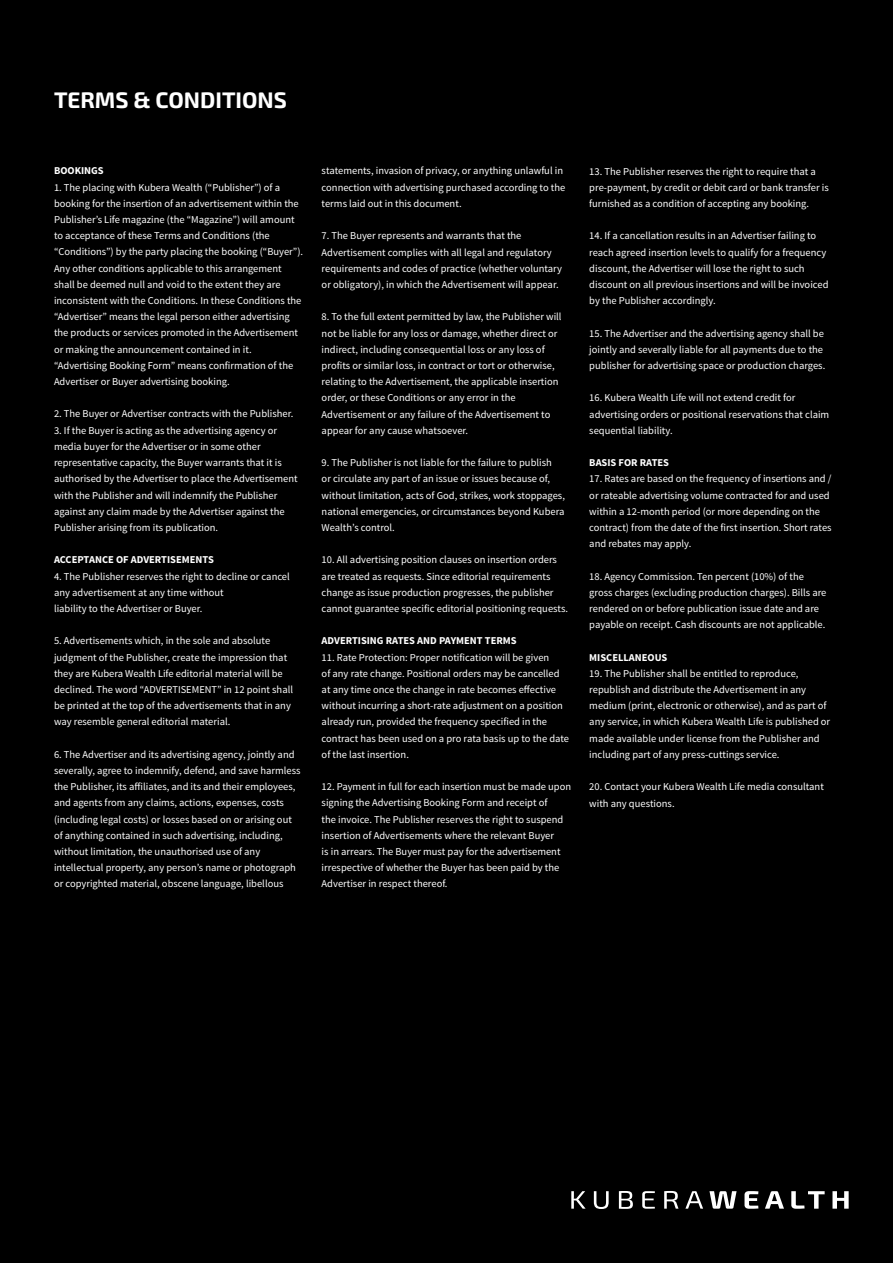
<style>
.page{position:relative;width:893px;height:1263px;background:#000}
.page>*{position:absolute;margin:0;border:0;box-sizing:border-box;transform-origin:0 0}
.t1{font:700 22.5px "Exo 2.0";color:#fff}
.t2{font:10.5px/16.2px "Source Sans Pro";color:#fff}
.t3{font:700 10.5px "Source Sans Pro";color:#fff}
</style>
<div class="page">
<svg style="left:571px;top:1191px;width:15px;height:18px"></svg>
<svg style="left:594px;top:1191px;width:15px;height:18px"></svg>
<svg style="left:619px;top:1191px;width:14px;height:18px"></svg>
<svg style="left:642px;top:1191px;width:13px;height:18px"></svg>
<svg style="left:664px;top:1191px;width:14px;height:18px"></svg>
<svg style="left:685px;top:1191px;width:18px;height:18px"></svg>
<svg style="left:709px;top:1191px;width:28px;height:18px"></svg>
<svg style="left:744px;top:1191px;width:14px;height:18px"></svg>
<svg style="left:765px;top:1191px;width:19px;height:18px"></svg>
<svg style="left:791px;top:1191px;width:34px;height:18px"></svg>
<svg style="left:832px;top:1191px;width:17px;height:18px"></svg>
<h1 class="t1" style="left:54px;top:87px;width:234px">TERMS &amp; CONDITIONS</h1>
<p class="t3" style="left:54px;top:164px;width:51px">BOOKINGS</p>
<p class="t2" style="left:54px;top:179px;width:251px">1. The placing with Kubera Wealth (“Publisher”) of a booking for the insertion of an advertisement within the Publisher’s Life magazine (the “Magazine”) will amount to acceptance of these Terms and Conditions (the “Conditions”) by the party placing the booking (“Buyer”).<br>Any other conditions applicable to this arrangement shall be deemed null and void to the extent they are inconsistent with the Conditions. In these Conditions the “Advertiser” means the legal person either advertising the products or services promoted in the Advertisement or making the announcement contained in it. “Advertising Booking Form” means confirmation of the Advertiser or Buyer advertising booking.</p>
<p class="t2" style="left:54px;top:406px;width:241px">2. The Buyer or Advertiser contracts with the Publisher.</p>
<p class="t2" style="left:54px;top:422px;width:245px">3. If the Buyer is acting as the advertising agency or media buyer for the Advertiser or in some other representative capacity, the Buyer warrants that it is authorised by the Advertiser to place the Advertisement with the Publisher and will indemnify the Publisher against any claim made by the Advertiser against the Publisher arising from its publication.</p>
<p class="t3" style="left:54px;top:553px;width:161px">ACCEPTANCE OF ADVERTISEMENTS</p>
<p class="t2" style="left:54px;top:568px;width:237px">4. The Publisher reserves the right to decline or cancel any advertisement at any time without<br>liability to the Advertiser or Buyer.</p>
<p class="t2" style="left:54px;top:633px;width:241px">5. Advertisements which, in the sole and absolute judgment of the Publisher, create the impression that they are Kubera Wealth Life editorial material will be declined. The word “ADVERTISEMENT” in 12 point shall be printed at the top of the advertisements that in any way resemble general editorial material.</p>
<p class="t2" style="left:54px;top:746px;width:248px">6. The Advertiser and its advertising agency, jointly and severally, agree to indemnify, defend, and save harmless the Publisher, its affiliates, and its and their employees, and agents from any claims, actions, expenses, costs (including legal costs) or losses based on or arising out of anything contained in such advertising, including, without limitation, the unauthorised use of any intellectual property, any person’s name or photograph or copyrighted material, obscene language, libellous</p>
<p class="t2" style="left:322px;top:163px;width:245px">statements, invasion of privacy, or anything unlawful in connection with advertising purchased according to the terms laid out in this document.</p>
<p class="t2" style="left:322px;top:228px;width:242px">7. The Buyer represents and warrants that the Advertisement complies with all legal and regulatory requirements and codes of practice (whether voluntary or obligatory), in which the Advertisement will appear.</p>
<p class="t2" style="left:322px;top:309px;width:241px">8. To the full extent permitted by law, the Publisher will not be liable for any loss or damage, whether direct or indirect, including consequential loss or any loss of profits or similar loss, in contract or tort or otherwise, relating to the Advertisement, the applicable insertion order, or these Conditions or any error in the Advertisement or any failure of the Advertisement to appear for any cause whatsoever.</p>
<p class="t2" style="left:322px;top:455px;width:245px">9. The Publisher is not liable for the failure to publish<br>or circulate any part of an issue or issues because of, without limitation, acts of God, strikes, work stoppages, national emergencies, or circumstances beyond Kubera Wealth’s control.</p>
<p class="t2" style="left:322px;top:552px;width:248px">10. All advertising position clauses on insertion orders are treated as requests. Since editorial requirements change as issue production progresses, the publisher cannot guarantee specific editorial positioning requests.</p>
<p class="t3" style="left:322px;top:634px;width:197px">ADVERTISING RATES AND PAYMENT TERMS</p>
<p class="t2" style="left:322px;top:649px;width:249px">11. Rate Protection: Proper notification will be given<br>of any rate change. Positional orders may be cancelled at any time once the change in rate becomes effective without incurring a short-rate adjustment on a position already run, provided the frequency specified in the contract has been used on a pro rata basis up to the date of the last insertion.</p>
<p class="t2" style="left:322px;top:779px;width:251px">12. Payment in full for each insertion must be made upon signing the Advertising Booking Form and receipt of<br>the invoice. The Publisher reserves the right to suspend insertion of Advertisements where the relevant Buyer<br>is in arrears. The Buyer must pay for the advertisement irrespective of whether the Buyer has been paid by the Advertiser in respect thereof.</p>
<p class="t2" style="left:589px;top:163px;width:241px">13. The Publisher reserves the right to require that a pre-payment, by credit or debit card or bank transfer is furnished as a condition of accepting any booking.</p>
<p class="t2" style="left:589px;top:228px;width:241px">14. If a cancellation results in an Advertiser failing to reach agreed insertion levels to qualify for a frequency discount, the Advertiser will lose the right to such discount on all previous insertions and will be invoiced by the Publisher accordingly.</p>
<p class="t2" style="left:589px;top:325px;width:237px">15. The Advertiser and the advertising agency shall be jointly and severally liable for all payments due to the publisher for advertising space or production charges.</p>
<p class="t2" style="left:589px;top:390px;width:241px">16. Kubera Wealth Life will not extend credit for advertising orders or positional reservations that claim sequential liability.</p>
<p class="t3" style="left:589px;top:456px;width:81px">BASIS FOR RATES</p>
<p class="t2" style="left:589px;top:471px;width:244px">17. Rates are based on the frequency of insertions and / or rateable advertising volume contracted for and used within a 12-month period (or more depending on the contract) from the date of the first insertion. Short rates and rebates may apply.</p>
<p class="t2" style="left:589px;top:568px;width:239px">18. Agency Commission. Ten percent (10%) of the gross charges (excluding production charges). Bills are rendered on or before publication issue date and are payable on receipt. Cash discounts are not applicable.</p>
<p class="t3" style="left:589px;top:650px;width:80px">MISCELLANEOUS</p>
<p class="t2" style="left:589px;top:665px;width:242px">19. The Publisher shall be entitled to reproduce, republish and distribute the Advertisement in any medium (print, electronic or otherwise), and as part of any service, in which Kubera Wealth Life is published or made available under license from the Publisher and including part of any press-cuttings service.</p>
<p class="t2" style="left:589px;top:779px;width:236px">20. Contact your Kubera Wealth Life media consultant with any questions.</p>
</div>
